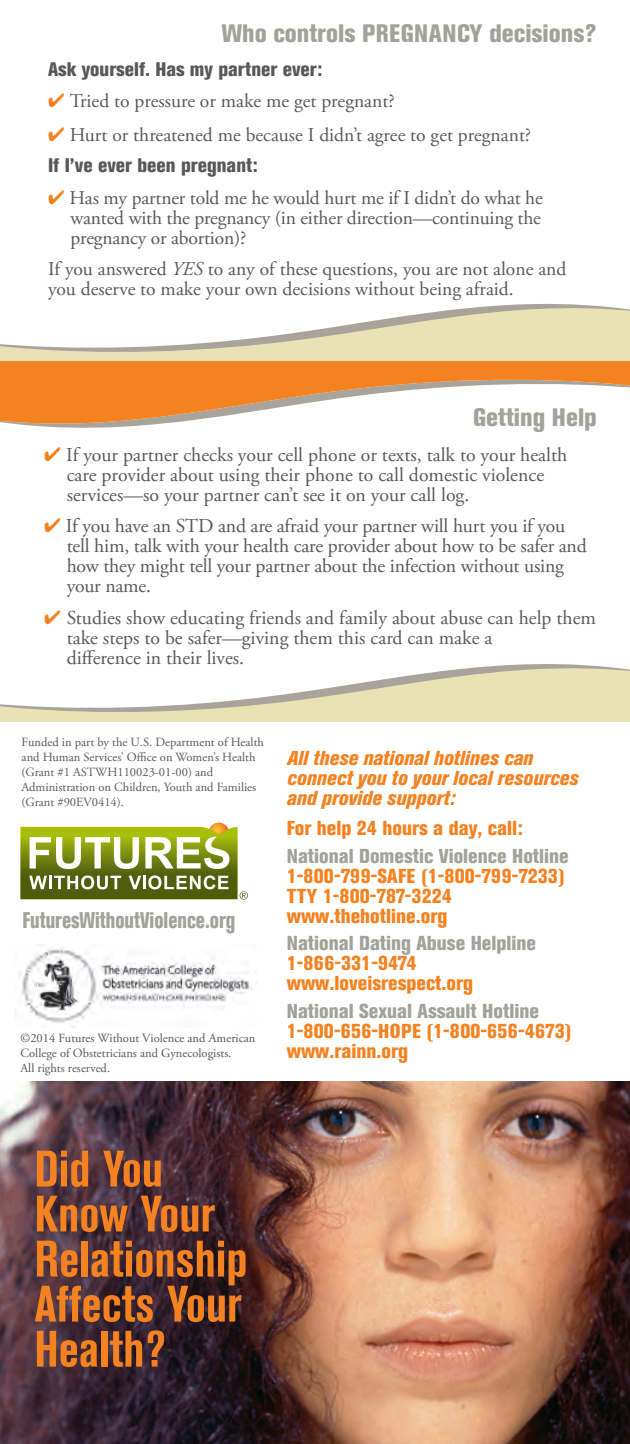
<style>
.page{position:relative;width:630px;height:1444px;background:#fff}
.page>*{position:absolute;margin:0;border:0;box-sizing:border-box;transform-origin:0 0}
.t1{font:700 condensed 50.75px "Akzidenz Grotesk BE";color:#f58220}
.t2{font:800 condensed 25px "Akzidenz Grotesk BE";color:#a2a29a}
.t3{font:800 condensed 22.5px "Akzidenz Grotesk BE";color:#a2a29a;scale:.85 1}
.t4{font:800 condensed 20px "Akzidenz Grotesk BE";color:#f58220}
.t5{font:800 condensed 20px "Akzidenz Grotesk BE";color:#a2a29a}
.t6{font:italic 800 condensed 20px/20px "Akzidenz Grotesk BE";color:#f58220}
.t7{font:800 condensed 20px "Akzidenz Grotesk BE";letter-spacing:.02em;color:#f58220}
.t8{font:19.75px/20px "Adobe Garamond Pro";color:#57585a}
.t9{font:19.5px/20px "Adobe Garamond Pro";color:#57585a;text-align:justify}
.Paragraph_Style_1{font:800 condensed 19.5px "Akzidenz Grotesk BE";color:#57585a}
.t10{font:12.5px/15px "Adobe Garamond Pro";color:#57585a}
.s1{color:#f58220}
.s2{font-style:italic}
</style>
<div class="page">
<img style="left:18px;top:944px;width:234px;height:83px">
<img style="left:0;top:1081px;width:629px;height:363px">
<svg style="left:0;top:304px;width:629px;height:57px"></svg>
<svg style="left:17px;top:424px;width:140px;height:4px"></svg>
<svg style="left:0;top:361px;width:629px;height:63px;fill:#f58220"></svg>
<svg style="left:0;top:664px;width:629px;height:57px"></svg>
<svg style="left:208px;top:822px;width:21px;height:21px"></svg>
<svg style="left:20px;top:827px;width:228px;height:72px"></svg>
<p class="t2" style="left:222px;top:19px;width:376px">Who controls PREGNANCY decisions?</p>
<p class="Paragraph_Style_1" style="left:48px;top:58px;width:276px">Ask yourself. Has my partner ever:</p>
<p class="t9" style="left:48px;top:92px;width:348px"><span class="s1">✔</span> Tried to pressure or make me get pregnant?</p>
<p class="t9" style="left:48px;top:126px;width:484px"><span class="s1">✔</span> Hurt or threatened me because I didn’t agree to get pregnant?</p>
<p class="Paragraph_Style_1" style="left:48px;top:154px;width:211px">If I’ve ever been pregnant:</p>
<p class="t9" style="left:70px;top:188px;width:473px;text-indent:-23px"><span class="s1">✔</span> Has my partner told me he would hurt me if I didn’t do what he wanted with the pregnancy (in either direction—continuing the pregnancy or abortion)?</p>
<p class="t9" style="left:48px;top:259px;width:519px">If you answered <span class="s2">YES</span> to any of these questions, you are not alone and you deserve to make your own decisions without being afraid.</p>
<p class="t2" style="left:473px;top:403px;width:125px">Getting Help</p>
<p class="t8" style="left:67px;top:445px;width:501px;text-indent:-22px"><span class="s1">✔</span> If your partner checks your cell phone or texts, talk to your health care provider about using their phone to call domestic violence services—so your partner can’t see it on your call log.</p>
<p class="t8" style="left:67px;top:517px;width:521px;text-indent:-22px"><span class="s1">✔</span> If you have an STD and are afraid your partner will hurt you if you tell him, talk with your health care provider about how to be safer and how they might tell your partner about the infection without using your name.</p>
<p class="t8" style="left:67px;top:608px;width:530px;text-indent:-22px"><span class="s1">✔</span> Studies show educating friends and family about abuse can help them take steps to be safer—giving them this card can make a<br>difference in their lives.</p>
<p class="t10" style="left:22px;top:735px;width:244px">Funded in part by the U.S. Department of Health and Human Services’ Office on Women’s Health (Grant #1 ASTWH110023-01-00) and Administration on Children, Youth and Families (Grant #90EV0414).</p>
<p class="t3" style="left:22px;top:907px;width:252px">FuturesWithoutViolence.org</p>
<p class="t10" style="left:20px;top:1030px;width:236px">©2014 Futures Without Violence and American<br>College of Obstetricians and Gynecologists.</p>
<p class="t10" style="left:20px;top:1060px;width:91px">All rights reserved.</p>
<p class="t6" style="left:286px;top:748px;width:293px">All these national hotlines can connect you to your local resources and provide support:</p>
<p class="t4" style="left:286px;top:816px;width:237px">For help 24 hours a day, call:</p>
<p class="t5" style="left:286px;top:844px;width:283px">National Domestic Violence Hotline</p>
<p class="t4" style="left:286px;top:864px;width:279px">1-800-799-SAFE (1-800-799-7233)</p>
<p class="t4" style="left:286px;top:884px;width:166px">TTY 1-800-787-3224</p>
<p class="t4" style="left:286px;top:904px;width:162px">www.thehotline.org</p>
<p class="t5" style="left:286px;top:931px;width:250px">National Dating Abuse Helpline</p>
<p class="t4" style="left:286px;top:951px;width:131px">1-866-331-9474</p>
<p class="t4" style="left:286px;top:971px;width:188px">www.loveisrespect.org</p>
<p class="t5" style="left:286px;top:999px;width:253px">National Sexual Assault Hotline</p>
<p class="t7" style="left:286px;top:1019px;width:286px">1-800-656-HOPE (1-800-656-4673)</p>
<p class="t4" style="left:286px;top:1039px;width:123px">www.rainn.org</p>
<p class="t1" style="left:34px;top:1139px;width:130px">Did You</p>
<p class="t1" style="left:34px;top:1184px;width:182px">Know Your</p>
<p class="t1" style="left:34px;top:1229px;width:214px">Relationship</p>
<p class="t1" style="left:34px;top:1274px;width:209px">Affects Your</p>
<p class="t1" style="left:34px;top:1320px;width:133px">Health?</p>
</div>
